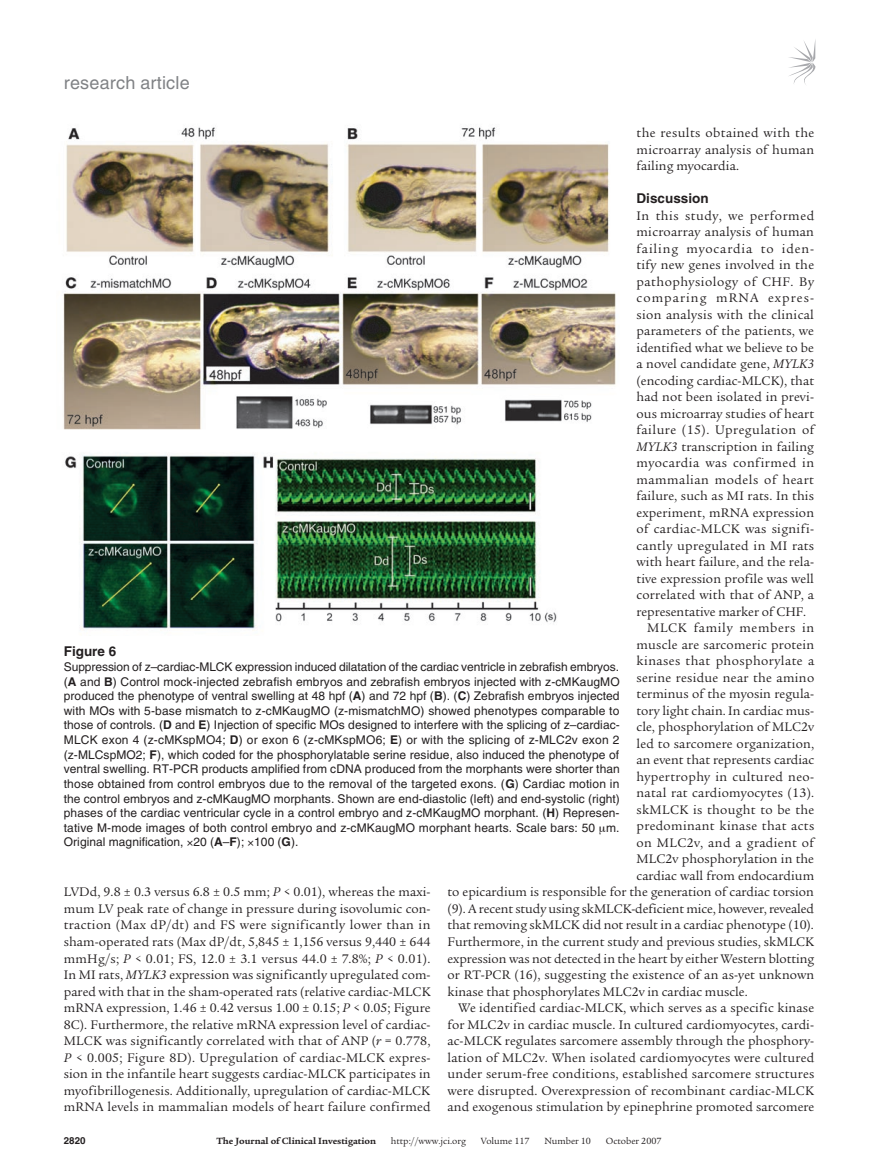
<style>
.page{position:relative;width:878px;height:1174px;background:#fff}
.page>*{position:absolute;margin:0;border:0;box-sizing:border-box;transform-origin:0 0}
.t1{font:18px "Helvetica LT Std";letter-spacing:.01em;color:#808285}
.t2{font:13.5px/16.5px "Legacy Serif Std";letter-spacing:.01em;color:#231f20;text-align:justify}
.t3{font:13.5px "Legacy Serif Std";letter-spacing:.035em;color:#231f20}
.t4{font:13.5px "Legacy Serif Std";letter-spacing:.03em;color:#231f20}
.t5{font:13.5px "Legacy Serif Std";letter-spacing:.04em;color:#231f20}
.t6{font:13.5px "Legacy Serif Std";letter-spacing:.065em;color:#231f20}
.t7{font:13.5px "Legacy Serif Std";letter-spacing:.08em;color:#231f20}
.t8{font:13.5px "Legacy Serif Std";letter-spacing:.045em;color:#231f20}
.t9{font:700 13.5px "Helvetica LT Std";color:#231f20}
.t10{font:12px/14.7px "Helvetica LT Std";letter-spacing:.005em;color:#231f20;text-align:justify}
.t11{font:9.75px "Legacy Serif Std";color:#231f20}
.t12{font:700 9.75px "Legacy Serif Std";color:#231f20}
.t13{font:700 9.75px "Helvetica LT Std";color:#231f20}
.s1{font-style:italic}
.s2{font-weight:700}
</style>
<div class="page">
<svg style="left:789px;top:41px;width:26px;height:44px"></svg>
<img style="left:63px;top:127px;width:553px;height:504px">
<h1 class="t1" style="left:64px;top:72px;width:127px">research article</h1>
<p class="t2" style="left:636px;top:125px;width:179px">the results obtained with the microarray analysis of human failing myocardia.</p>
<p class="t9" style="left:636px;top:190px;width:74px">Discussion</p>
<p class="t5" style="left:636px;top:208px;width:179px">In this study, we performed</p>
<p class="t2" style="left:636px;top:224px;width:179px">microarray analysis of human</p>
<p class="t6" style="left:636px;top:241px;width:179px">failing myocardia to iden-</p>
<p class="t2" style="left:636px;top:257px;width:179px">tify new genes involved in the</p>
<p class="t3" style="left:636px;top:274px;width:179px">pathophysiology of CHF. By</p>
<p class="t7" style="left:636px;top:290px;width:179px">comparing mRNA expres-</p>
<p class="t2" style="left:636px;top:306px;width:179px">sion analysis with the clinical</p>
<p class="t2" style="left:636px;top:323px;width:179px">parameters of the patients, we</p>
<p class="t2" style="left:636px;top:339px;width:179px">identified what we believe to be</p>
<p class="t2" style="left:636px;top:356px;width:179px">a novel candidate gene, <span class="s1">MYLK3</span></p>
<p class="t2" style="left:636px;top:372px;width:179px">(encoding cardiac-MLCK), that</p>
<p class="t2" style="left:636px;top:389px;width:179px">had not been isolated in previ-</p>
<p class="t2" style="left:636px;top:405px;width:179px">ous microarray studies of heart</p>
<p class="t3" style="left:636px;top:422px;width:179px">failure (15). Upregulation of</p>
<p class="t2" style="left:636px;top:438px;width:179px"><span class="s1">MYLK3</span> transcription in failing</p>
<p class="t3" style="left:636px;top:455px;width:179px">myocardia was confirmed in</p>
<p class="t3" style="left:636px;top:472px;width:179px">mammalian models of heart</p>
<p class="t2" style="left:636px;top:488px;width:179px">failure, such as MI rats. In this</p>
<p class="t2" style="left:636px;top:504px;width:179px">experiment, mRNA expression</p>
<p class="t2" style="left:636px;top:521px;width:179px">of cardiac-MLCK was signifi-</p>
<p class="t2" style="left:636px;top:537px;width:179px">cantly upregulated in MI rats</p>
<p class="t2" style="left:636px;top:554px;width:179px">with heart failure, and the rela-</p>
<p class="t2" style="left:636px;top:570px;width:179px">tive expression profile was well</p>
<p class="t2" style="left:636px;top:587px;width:179px">correlated with that of ANP, a</p>
<p class="t2" style="left:636px;top:603px;width:171px">representative marker of CHF.</p>
<p class="t8" style="left:647px;top:620px;width:168px">MLCK family members in</p>
<p class="t2" style="left:636px;top:636px;width:179px">muscle are sarcomeric protein</p>
<p class="t4" style="left:636px;top:653px;width:179px">kinases that phosphorylate a</p>
<p class="t2" style="left:636px;top:669px;width:179px">serine residue near the amino</p>
<p class="t2" style="left:636px;top:686px;width:179px">terminus of the myosin regula-</p>
<p class="t2" style="left:636px;top:702px;width:179px">tory light chain. In cardiac mus-</p>
<p class="t2" style="left:636px;top:719px;width:179px">cle, phosphorylation of MLC2v</p>
<p class="t2" style="left:636px;top:735px;width:179px">led to sarcomere organization,</p>
<p class="t2" style="left:636px;top:752px;width:179px">an event that represents cardiac</p>
<p class="t2" style="left:636px;top:768px;width:179px">hypertrophy in cultured neo-</p>
<p class="t2" style="left:636px;top:785px;width:179px">natal rat cardiomyocytes (13).</p>
<p class="t2" style="left:636px;top:801px;width:179px">skMLCK is thought to be the</p>
<p class="t2" style="left:636px;top:818px;width:179px">predominant kinase that acts</p>
<p class="t2" style="left:636px;top:834px;width:179px">on MLC2v, and a gradient of</p>
<p class="t2" style="left:636px;top:851px;width:179px">MLC2v phosphorylation in the</p>
<p class="t2" style="left:636px;top:867px;width:179px">cardiac wall from endocardium</p>
<p class="t2" style="left:447px;top:884px;width:368px">to epicardium is responsible for the generation of cardiac torsion</p>
<p class="t2" style="left:447px;top:900px;width:368px">(9). A recent study using skMLCK-deficient mice, however, revealed</p>
<p class="t2" style="left:447px;top:917px;width:368px">that removing skMLCK did not result in a cardiac phenotype (10).</p>
<p class="t2" style="left:447px;top:933px;width:368px">Furthermore, in the current study and previous studies, skMLCK</p>
<p class="t2" style="left:447px;top:950px;width:368px">expression was not detected in the heart by either Western blotting</p>
<p class="t2" style="left:447px;top:966px;width:368px">or RT-PCR (16), suggesting the existence of an as-yet unknown</p>
<p class="t2" style="left:447px;top:983px;width:302px">kinase that phosphorylates MLC2v in cardiac muscle.</p>
<p class="t2" style="left:458px;top:999px;width:357px">We identified cardiac-MLCK, which serves as a specific kinase</p>
<p class="t2" style="left:447px;top:1016px;width:368px">for MLC2v in cardiac muscle. In cultured cardiomyocytes, cardi-</p>
<p class="t2" style="left:447px;top:1032px;width:368px">ac-MLCK regulates sarcomere assembly through the phosphory-</p>
<p class="t2" style="left:447px;top:1049px;width:368px">lation of MLC2v. When isolated cardiomyocytes were cultured</p>
<p class="t2" style="left:447px;top:1065px;width:368px">under serum-free conditions, established sarcomere structures</p>
<p class="t2" style="left:447px;top:1082px;width:368px">were disrupted. Overexpression of recombinant cardiac-MLCK</p>
<p class="t2" style="left:447px;top:1098px;width:368px">and exogenous stimulation by epinephrine promoted sarcomere</p>
<p class="t9" style="left:64px;top:643px;width:54px">Figure 6</p>
<p class="t10" style="left:64px;top:659px;width:557px">Suppression of z–cardiac-MLCK expression induced dilatation of the cardiac ventricle in zebrafish embryos. (<span class="s2">A</span> and <span class="s2">B</span>) Control mock-injected zebrafish embryos and zebrafish embryos injected with z-cMKaugMO produced the phenotype of ventral swelling at 48 hpf (<span class="s2">A</span>) and 72 hpf (<span class="s2">B</span>). (<span class="s2">C</span>) Zebrafish embryos injected with MOs with 5-base mismatch to z-cMKaugMO (z-mismatchMO) showed phenotypes comparable to those of controls. (<span class="s2">D</span> and <span class="s2">E</span>) Injection of specific MOs designed to interfere with the splicing of z–cardiac-MLCK exon 4 (z-cMKspMO4; <span class="s2">D</span>) or exon 6 (z-cMKspMO6; <span class="s2">E</span>) or with the splicing of z-MLC2v exon 2 (z-MLCspMO2; <span class="s2">F</span>), which coded for the phosphorylatable serine residue, also induced the phenotype of ventral swelling. RT-PCR products amplified from cDNA produced from the morphants were shorter than those obtained from control embryos due to the removal of the targeted exons. (<span class="s2">G</span>) Cardiac motion in the control embryos and z-cMKaugMO morphants. Shown are end-diastolic (left) and end-systolic (right) phases of the cardiac ventricular cycle in a control embryo and z-cMKaugMO morphant. (<span class="s2">H</span>) Represen&shy;tative M-mode images of both control embryo and z-cMKaugMO morphant hearts. Scale bars: 50 m.<br>Original magnification, 20 (<span class="s2">A</span>–<span class="s2">F</span>); 100 (<span class="s2">G</span>).</p>
<p class="t2" style="left:64px;top:884px;width:368px">LVDd, 9.8 ± 0.3 versus 6.8 ± 0.5 mm; <span class="s1">P</span> &lt; 0.01), whereas the maxi&shy;mum LV peak rate of change in pressure during isovolumic con&shy;traction (Max dP/dt) and FS were significantly lower than in sham-operated rats (Max dP/dt, 5,845 ± 1,156 versus 9,440 ± 644 mmHg/s; <span class="s1">P</span> &lt; 0.01; FS, 12.0 ± 3.1 versus 44.0 ± 7.8%; <span class="s1">P</span> &lt; 0.01).<br>In MI rats, <span class="s1">MYLK3</span> expression was significantly upregulated com&shy;pared with that in the sham-operated rats (relative cardiac-MLCK mRNA expression, 1.46 ± 0.42 versus 1.00 ± 0.15; <span class="s1">P</span> &lt; 0.05; Figure 8C). Furthermore, the relative mRNA expression level of cardiac-MLCK was significantly correlated with that of ANP (<span class="s1">r</span> = 0.778, <span class="s1">P</span> &lt; 0.005; Figure 8D). Upregulation of cardiac-MLCK expres&shy;sion in the infantile heart suggests cardiac-MLCK participates in myofibrillogenesis. Additionally, upregulation of cardiac-MLCK mRNA levels in mammalian models of heart failure confirmed</p>
<p class="t13" style="left:64px;top:1134px;width:23px">2820</p>
<p class="t12" style="left:216px;top:1135px;width:161px">The Journal of Clinical Investigation</p>
<p class="t11" style="left:391px;top:1135px;width:77px">http://www.jci.org</p>
<p class="t11" style="left:480px;top:1135px;width:50px">Volume 117</p>
<p class="t11" style="left:544px;top:1135px;width:48px">Number 10</p>
<p class="t11" style="left:605px;top:1135px;width:57px">October 2007</p>
</div>
